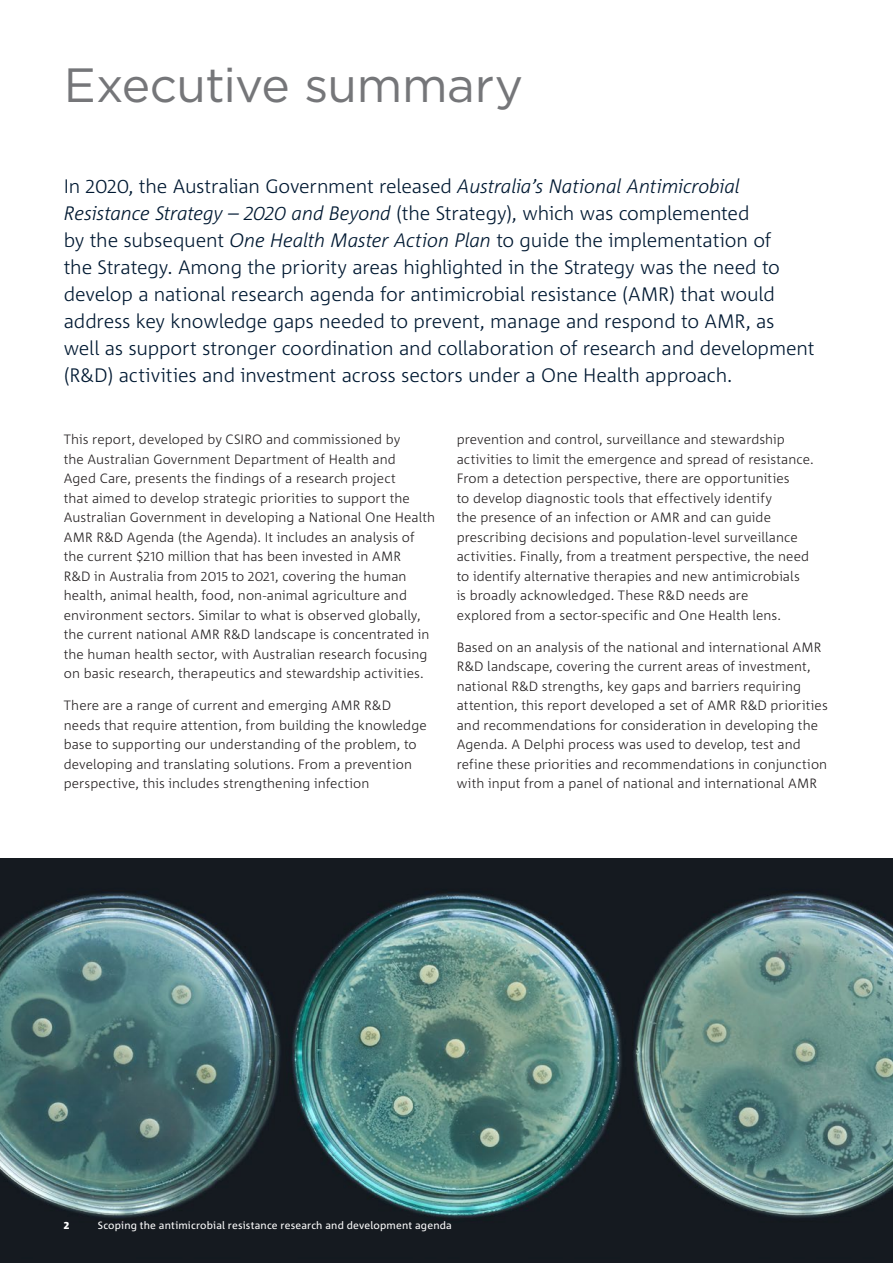
<style>
.page{position:relative;width:893px;height:1263px;background:#fff}
.page>*{position:absolute;margin:0;border:0;box-sizing:border-box;transform-origin:0 0}
.H1_Page_Title_A4{font:48px "Gotham";letter-spacing:-.01em;color:#757679}
.Introduction_A4{font:300 19.5px/27px "Corpid C1";letter-spacing:-.01em;color:#001932}
.Body_Copy{font:300 13.5px/19.5px "Corpid C1";letter-spacing:.005em;color:#231f20}
.t1{font:10.5px "Corpid C1";letter-spacing:.015em;color:#fff}
.t2{font:800 10.5px "Corpid C1";color:#fff}
.s1{font-style:italic}
</style>
<div class="page">
<div style="left:0;top:858px;width:893px;height:405px;background:#151a20"></div>
<img style="left:0;top:892px;width:893px;height:326px">
<h1 class="H1_Page_Title_A4" style="left:64px;top:54px;width:461px">Executive summary</h1>
<p class="Introduction_A4" style="left:64px;top:172px;width:752px">In 2020, the Australian Government released <span class="s1">Australia’s National Antimicrobial Resistance Strategy – 2020 and Beyond</span> (the Strategy), which was complemented<br>by the subsequent <span class="s1">One Health Master Action Plan</span> to guide the implementation of<br>the Strategy. Among the priority areas highlighted in the Strategy was the need to develop a national research agenda for antimicrobial resistance (AMR) that would address key knowledge gaps needed to prevent, manage and respond to AMR, as well as support stronger coordination and collaboration of research and development (R&amp;D) activities and investment across sectors under a One Health approach.</p>
<p class="Body_Copy" style="left:64px;top:429px;width:373px">This report, developed by CSIRO and commissioned by<br>the Australian Government Department of Health and<br>Aged Care, presents the findings of a research project<br>that aimed to develop strategic priorities to support the Australian Government in developing a National One Health AMR R&amp;D Agenda (the Agenda). It includes an analysis of the current $210 million that has been invested in AMR<br>R&amp;D in Australia from 2015 to 2021, covering the human health, animal health, food, non-animal agriculture and environment sectors. Similar to what is observed globally, the current national AMR R&amp;D landscape is concentrated in the human health sector, with Australian research focusing on basic research, therapeutics and stewardship activities.</p>
<p class="Body_Copy" style="left:64px;top:696px;width:364px">There are a range of current and emerging AMR R&amp;D needs that require attention, from building the knowledge base to supporting our understanding of the problem, to developing and translating solutions. From a prevention perspective, this includes strengthening infection</p>
<p class="Body_Copy" style="left:457px;top:429px;width:359px">prevention and control, surveillance and stewardship activities to limit the emergence and spread of resistance.<br>From a detection perspective, there are opportunities<br>to develop diagnostic tools that effectively identify<br>the presence of an infection or AMR and can guide prescribing decisions and population-level surveillance activities. Finally, from a treatment perspective, the need to identify alternative therapies and new antimicrobials<br>is broadly acknowledged. These R&amp;D needs are<br>explored from a sector-specific and One Health lens.</p>
<p class="Body_Copy" style="left:457px;top:637px;width:373px">Based on an analysis of the national and international AMR R&amp;D landscape, covering the current areas of investment, national R&amp;D strengths, key gaps and barriers requiring attention, this report developed a set of AMR R&amp;D priorities and recommendations for consideration in developing the Agenda. A Delphi process was used to develop, test and refine these priorities and recommendations in conjunction with input from a panel of national and international AMR</p>
<p class="t2" style="left:64px;top:1218px;width:7px">2</p>
<p class="t1" style="left:98px;top:1218px;width:356px">Scoping the antimicrobial resistance research and development agenda</p>
</div>
